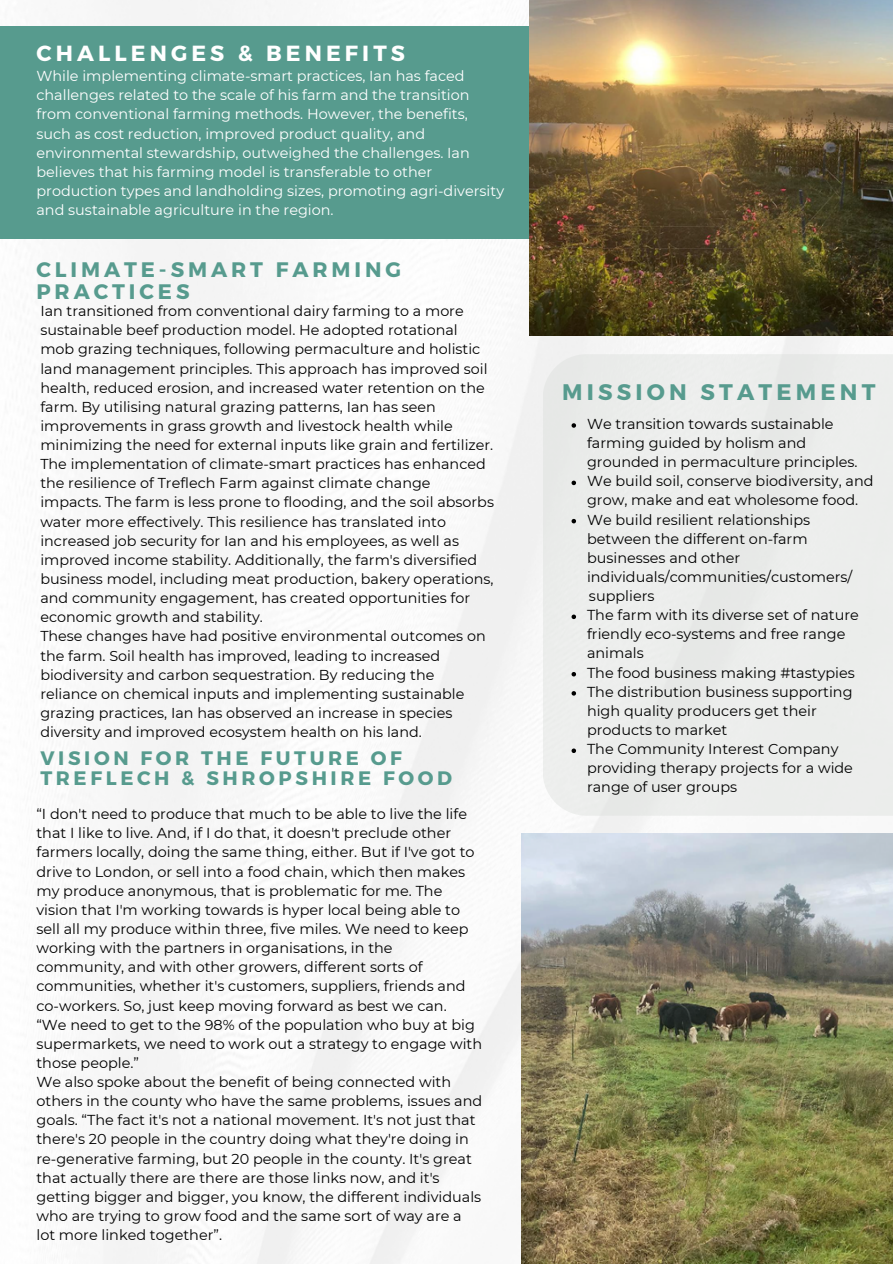
<style>
.page{position:relative;width:893px;height:1264px;background:#fff}
.page>*{position:absolute;margin:0;border:0;box-sizing:border-box;transform-origin:0 0}
.t1{font:700 22.5px "Montserrat";letter-spacing:.185em;color:#579b8e}
.t2{font:700 21.9px "Montserrat";letter-spacing:.19em;color:#fff}
.t3{font:700 21px/22.5px "Montserrat";letter-spacing:.185em;color:#579b8e}
.t4{font:700 19.5px/20.2px "Montserrat";letter-spacing:.185em;color:#579b8e}
.t5{font:14.4px/19.2px "Montserrat";color:#000}
.t6{font:14.4px/19.2px "Montserrat";color:#fff}
</style>
<div class="page">
<img style="left:0;top:0;width:892px;height:1263px">
<div style="left:0;top:26px;width:637px;height:212px;background:#579b8e"></div>
<img style="left:529px;top:0;width:363px;height:336px">
<div style="left:542px;top:354px;width:350px;height:461px;background:#ecedec"></div>
<img style="left:521px;top:833px;width:371px;height:430px">
<svg style="left:571px;top:423px;width:5px;height:5px"></svg>
<svg style="left:571px;top:480px;width:5px;height:5px"></svg>
<svg style="left:571px;top:519px;width:5px;height:4px"></svg>
<svg style="left:571px;top:614px;width:5px;height:5px"></svg>
<svg style="left:571px;top:672px;width:5px;height:4px"></svg>
<svg style="left:571px;top:691px;width:5px;height:4px"></svg>
<svg style="left:571px;top:748px;width:5px;height:5px"></svg>
<h2 class="t2" style="left:36px;top:39px;width:370px">CHALLENGES &amp; BENEFITS</h2>
<p class="t6" style="left:36px;top:66px;width:469px">While implementing climate-smart practices, Ian has faced challenges related to the scale of his farm and the transition from conventional farming methods. However, the benefits, such as cost reduction, improved product quality, and environmental stewardship, outweighed the challenges. Ian believes that his farming model is transferable to other production types and landholding sizes, promoting agri-diversity and sustainable agriculture in the region.</p>
<h1 class="t3" style="left:36px;top:257px;width:366px">CLIMATE-SMART FARMING<br>PRACTICES</h1>
<p class="t5" style="left:40px;top:301px;width:454px">Ian transitioned from conventional dairy farming to a more sustainable beef production model. He adopted rotational mob grazing techniques, following permaculture and holistic land management principles. This approach has improved soil health, reduced erosion, and increased water retention on the farm. By utilising natural grazing patterns, Ian has seen improvements in grass growth and livestock health while minimizing the need for external inputs like grain and fertilizer.</p>
<p class="t5" style="left:40px;top:454px;width:455px">The implementation of climate-smart practices has enhanced the resilience of Treflech Farm against climate change impacts. The farm is less prone to flooding, and the soil absorbs water more effectively. This resilience has translated into increased job security for Ian and his employees, as well as improved income stability. Additionally, the farm's diversified business model, including meat production, bakery operations, and community engagement, has created opportunities for economic growth and stability.</p>
<p class="t5" style="left:40px;top:626px;width:447px">These changes have had positive environmental outcomes on the farm. Soil health has improved, leading to increased biodiversity and carbon sequestration. By reducing the reliance on chemical inputs and implementing sustainable grazing practices, Ian has observed an increase in species diversity and improved ecosystem health on his land.</p>
<h1 class="t4" style="left:40px;top:746px;width:413px">VISION FOR THE FUTURE OF<br>TREFLECH &amp; SHROPSHIRE FOOD</h1>
<p class="t5" style="left:36px;top:804px;width:439px">“I don't need to produce that much to be able to live the life that I like to live. And, if I do that, it doesn't preclude other farmers locally, doing the same thing, either. But if I've got to drive to London, or sell into a food chain, which then makes my produce anonymous, that is problematic for me. The vision that I'm working towards is hyper local being able to sell all my produce within three, five miles. We need to keep working with the partners in organisations, in the community, and with other growers, different sorts of communities, whether it's customers, suppliers, friends and co-workers. So, just keep moving forward as best we can.</p>
<p class="t5" style="left:36px;top:1014px;width:447px">“We need to get to the 98% of the population who buy at big supermarkets, we need to work out a strategy to engage with those people.”</p>
<p class="t5" style="left:36px;top:1072px;width:447px">We also spoke about the benefit of being connected with others in the county who have the same problems, issues and goals. “The fact it's not a national movement. It's not just that there's 20 people in the country doing what they're doing in re-generative farming, but 20 people in the county. It's great that actually there are there are those links now, and it's getting bigger and bigger, you know, the different individuals who are trying to grow food and the same sort of way are a lot more linked together”.</p>
<p class="t1" style="left:562px;top:378px;width:315px">MISSION STATEMENT</p>
<p class="t5" style="left:587px;top:414px;width:272px">We transition towards sustainable farming guided by holism and grounded in permaculture principles.</p>
<p class="t5" style="left:587px;top:471px;width:288px">We build soil, conserve biodiversity, and grow, make and eat wholesome food.</p>
<p class="t5" style="left:587px;top:510px;width:267px">We build resilient relationships between the different on-farm businesses and other individuals/communities/customers/</p>
<p class="t5" style="left:589px;top:586px;width:67px">suppliers</p>
<h2 class="t5" style="left:587px;top:605px;width:273px">The farm with its diverse set of nature friendly eco-systems and free range animals</h2>
<p class="t5" style="left:587px;top:663px;width:269px">The food business making #tastypies</p>
<p class="t5" style="left:587px;top:682px;width:267px">The distribution business supporting high quality producers get their products to market</p>
<p class="t5" style="left:587px;top:739px;width:267px">The Community Interest Company providing therapy projects for a wide range of user groups</p>
</div>
